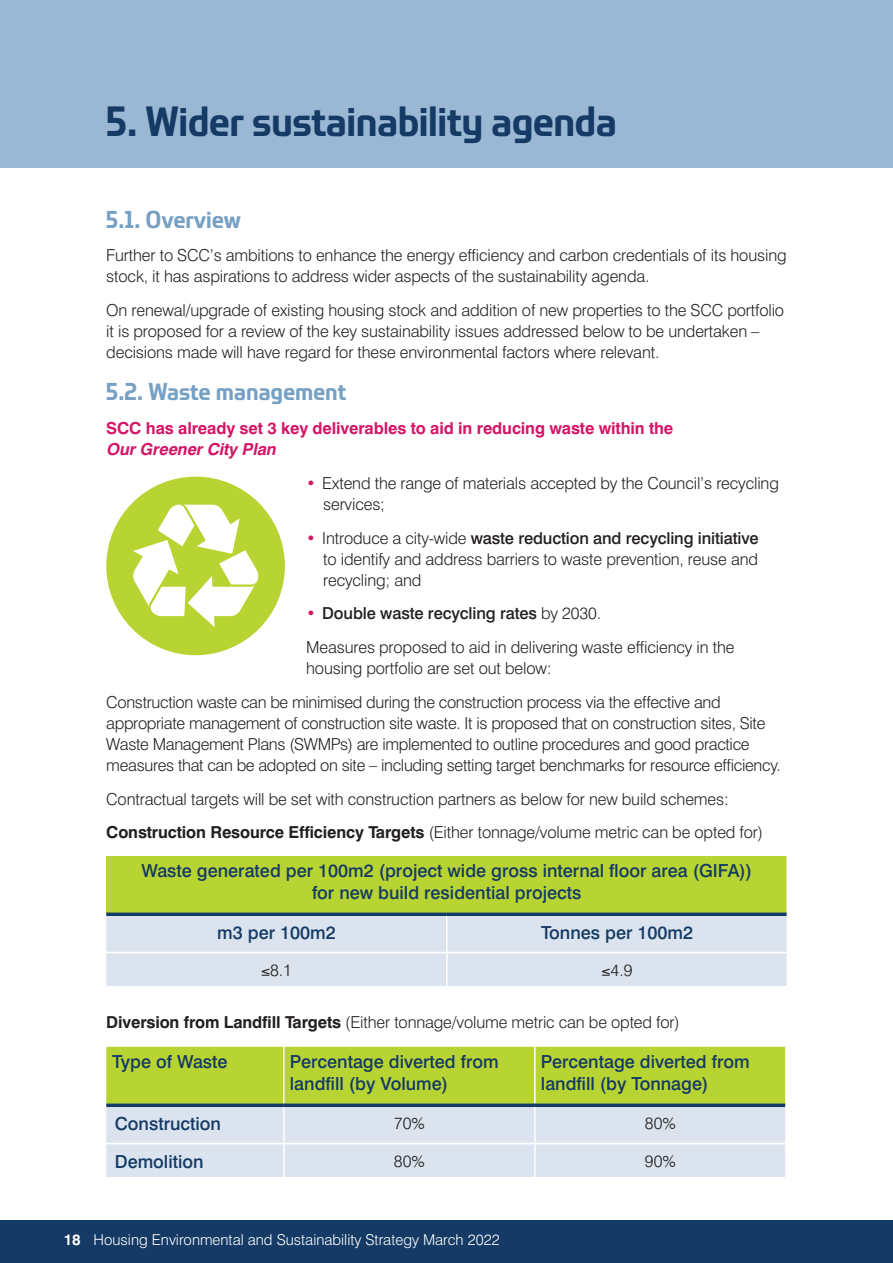
<style>
.page{position:relative;width:893px;height:1263px;background:#fff}
.page>*{position:absolute;margin:0;border:0;box-sizing:border-box;transform-origin:0 0}
.Main_title{font:700 39px "Southampton Display";letter-spacing:-.01em;color:#143a65}
.t1{font:700 22.5px "Southampton Display";letter-spacing:-.005em;color:#76a0c4}
.t2{font:500 18px/21.6px "Swiss 721 BT";color:#143a65}
.t3{font:300 16.5px/21px "Swiss 721 BT";letter-spacing:-.01em;color:#231f20}
.t4{font:700 16.5px/21px "Swiss 721 BT";letter-spacing:-.01em;color:#d51567}
.t5{font:500 16.5px "Swiss 721 BT";letter-spacing:-.01em;color:#231f20}
.Main_title-2{font:300 15px "Swiss 721 BT";color:#fff}
.s1{font-style:italic}
.s2{color:#d51567}
.s3{font-weight:500}
.s4{font-weight:300;color:#d51567}
.s5{font-weight:300}
.s6{font-weight:700}
</style>
<div class="page">
<div style="left:0;top:1220px;width:893px;height:43px;background:#143a65"></div>
<div style="left:0;top:0;width:893px;height:168px;background:#9ab7d3"></div>
<div style="left:106px;top:856px;width:681px;height:58px;background:#b8d432"></div>
<div style="left:106px;top:916px;width:681px;height:70px;background:#dae3ee"></div>
<hr style="left:446px;top:916px;width:2px;height:36px;background:#fff">
<hr style="left:446px;top:953px;width:2px;height:33px;background:#fff">
<hr style="left:106px;top:952px;width:341px;height:1px;background:#fff">
<hr style="left:447px;top:952px;width:340px;height:1px;background:#fff">
<svg style="left:106px;top:912px;width:341px;height:4px"></svg>
<svg style="left:447px;top:912px;width:340px;height:4px"></svg>
<div style="left:106px;top:1047px;width:679px;height:56px;background:#b8d432"></div>
<div style="left:106px;top:1107px;width:679px;height:70px;background:#dae3ee"></div>
<hr style="left:283px;top:1047px;width:2px;height:56px;background:#fff">
<hr style="left:283px;top:1107px;width:2px;height:36px;background:#fff">
<hr style="left:283px;top:1144px;width:2px;height:33px;background:#fff">
<hr style="left:534px;top:1107px;width:2px;height:36px;background:#fff">
<hr style="left:534px;top:1144px;width:2px;height:33px;background:#fff">
<hr style="left:106px;top:1143px;width:178px;height:1px;background:#fff">
<hr style="left:284px;top:1143px;width:251px;height:1px;background:#fff">
<hr style="left:535px;top:1143px;width:250px;height:1px;background:#fff">
<hr style="left:534px;top:1047px;width:2px;height:56px;background:#fff">
<svg style="left:106px;top:1103px;width:178px;height:4px"></svg>
<svg style="left:284px;top:1103px;width:251px;height:4px"></svg>
<svg style="left:535px;top:1103px;width:250px;height:4px"></svg>
<div style="left:106px;top:477px;width:179px;height:178px;background:#b8d432;border-radius:50%"></div>
<svg style="left:133px;top:505px;width:126px;height:122px"></svg>
<p class="Main_title" style="left:106px;top:96px;width:512px">5. Wider sustainability agenda</p>
<p class="t1" style="left:106px;top:204px;width:136px">5.1. Overview</p>
<p class="t3" style="left:106px;top:245px;width:682px">Further to SCC’s ambitions to enhance the energy efficiency and carbon credentials of its housing stock, it has aspirations to address wider aspects of the sustainability agenda.</p>
<p class="t3" style="left:106px;top:300px;width:679px">On renewal/upgrade of existing housing stock and addition of new properties to the SCC portfolio it is proposed for a review of the key sustainability issues addressed below to be undertaken – decisions made will have regard for these environmental factors where relevant.</p>
<p class="t1" style="left:106px;top:377px;width:242px">5.2. Waste management</p>
<p class="t4" style="left:106px;top:418px;width:569px">SCC has already set 3 key deliverables to aid in reducing waste within the<br><span class="s1">OurGreenerCity Plan</span></p>
<p class="t3" style="left:323px;top:472px;width:457px;text-indent:-17px"><span class="s2">•</span> Extend the range of materials accepted by the Council’s recycling services;</p>
<p class="t3" style="left:323px;top:527px;width:437px;text-align:justify;text-indent:-17px"><span class="s2">•</span> Introduce a city-wide <span class="s3">waste reduction and recycling initiative </span>to identify and address barriers to waste prevention, reuse and recycling; and</p>
<p class="t5" style="left:306px;top:603px;width:296px"><span class="s4">•</span> Double waste recycling rates <span class="s5">by 2030.</span></p>
<p class="t3" style="left:306px;top:637px;width:430px">Measures proposed to aid in delivering waste efficiency in the housing portfolio are set out below:</p>
<p class="t3" style="left:106px;top:691px;width:676px">Construction waste can be minimised during the construction process via the effective and appropriate management of construction site waste. It is proposed that on construction sites, Site Waste Management Plans (SWMPs) are implemented to outline procedures and good practice measures that can be adopted on site – including setting target benchmarks for resource efficiency.</p>
<p class="t3" style="left:106px;top:788px;width:624px">Contractual targets will be set with construction partners as below for new build schemes:</p>
<p class="t3" style="left:106px;top:822px;width:658px"><span class="s6">Construction Resource Efficiency Targets</span> (Either tonnage/volume metric can be opted for)</p>
<p class="t2" style="left:141px;top:860px;width:612px;text-align:center">Waste generated per 100m2 (project wide gross internal floor area (GIFA)) for new build residential projects</p>
<p class="t2" style="left:217px;top:922px;width:120px">m3 per 100m2</p>
<p class="t2" style="left:541px;top:922px;width:154px">Tonnes per 100m2</p>
<p class="t3" style="left:261px;top:959px;width:33px">≤8.1</p>
<p class="t3" style="left:602px;top:959px;width:33px">≤4.9</p>
<p class="t3" style="left:106px;top:1011px;width:575px"><span class="s6">Diversion from Landfill Targets</span> (Either tonnage/volume metric can be opted for)</p>
<p class="t2" style="left:112px;top:1051px;width:117px">Type of Waste</p>
<p class="t2" style="left:290px;top:1051px;width:210px">Percentage diverted from landfill (by Volume)</p>
<p class="t2" style="left:541px;top:1051px;width:210px">Percentage diverted from landfill (by Tonnage)</p>
<p class="t2" style="left:115px;top:1113px;width:108px">Construction</p>
<p class="t3" style="left:394px;top:1113px;width:32px">70%</p>
<p class="t3" style="left:645px;top:1113px;width:32px">80%</p>
<p class="t2" style="left:115px;top:1150px;width:90px">Demolition</p>
<p class="t3" style="left:394px;top:1150px;width:32px">80%</p>
<p class="t3" style="left:645px;top:1150px;width:32px">90%</p>
<p class="Main_title-2" style="left:64px;top:1231px;width:437px"><span class="s6">18</span> Housing Environmental and Sustainability Strategy March 2022</p>
</div>
